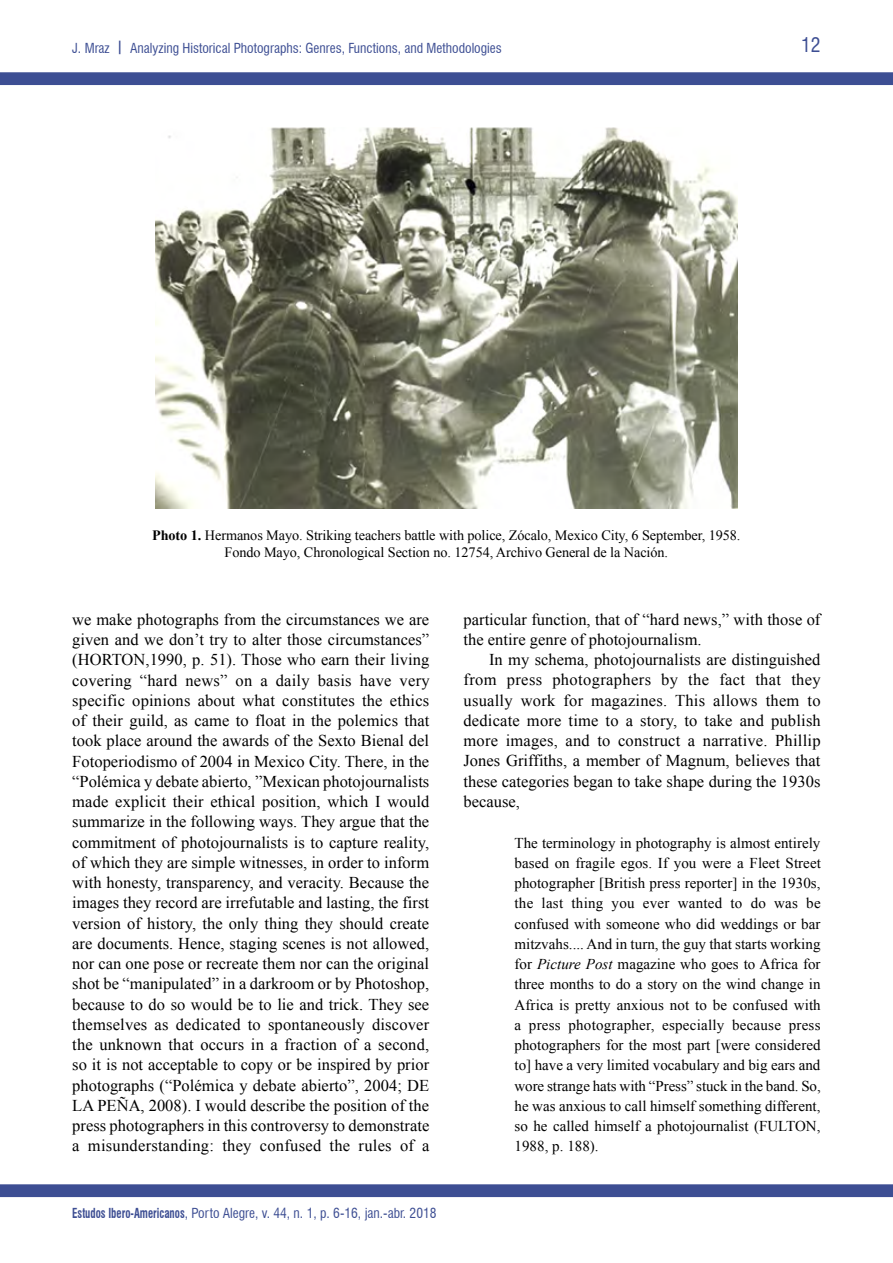
<style>
.page{position:relative;width:893px;height:1263px;background:#fff}
.page>*{position:absolute;margin:0;border:0;box-sizing:border-box;transform-origin:0 0}
.t1{font:condensed 19.5px "Swiss 721 BT";color:#3d4e93}
.t2{font:16.5px/20.2px "Times New Roman";color:#000;text-align:justify}
.t3{font:15px/20.2px "Times New Roman";color:#000;text-align:justify}
.t4{font:14.25px/16.5px "Times New Roman";letter-spacing:-.005em;color:#000;text-align:center}
.t5{font:condensed 13.5px "Swiss 721 BT";color:#3d4e93}
.s1{font-weight:700}
.s2{font-style:italic}
</style>
<div class="page">
<div style="left:0;top:72px;width:893px;height:13px;background:#3d4e93;border:2px solid #3d4e93"></div>
<div style="left:1px;top:1185px;width:891px;height:11px;background:#3d4e93"></div>
<div style="left:0;top:1184px;width:893px;height:13px;border:2px solid #3d4e93"></div>
<img style="left:156px;top:128px;width:581px;height:380px">
<p class="t5" style="left:72px;top:40px;width:431px">J. Mraz <span class="s1">|</span> Analyzing Historical Photographs: Genres, Functions, and Methodologies</p>
<p class="t1" style="left:801px;top:33px;width:21px">12</p>
<p class="t4" style="left:152px;top:527px;width:590px"><span class="s1">Photo 1.</span> Hermanos Mayo. Striking teachers battle with police, Zócalo, Mexico City, 6 September, 1958.<br>Fondo Mayo, Chronological Section no. 12754, Archivo General de la Nación.</p>
<p class="t2" style="left:72px;top:609px;width:359px">we make photographs from the circumstances we are given and we don’t try to alter those circumstances” (HORTON,1990, p. 51). Those who earn their living covering “hard news” on a daily basis have very specific opinions about what constitutes the ethics of their guild, as came to float in the polemics that took place around the awards of the Sexto Bienal del Fotoperiodismo of 2004 in Mexico City. There, in the “Polémica y debate abierto, ”Mexican photojournalists made explicit their ethical position, which I would summarize in the following ways. They argue that the commitment of photojournalists is to capture reality, of which they are simple witnesses, in order to inform with honesty, transparency, and veracity. Because the images they record are irrefutable and lasting, the first version of history, the only thing they should create are documents. Hence, staging scenes is not allowed, nor can one pose or recreate them nor can the original shot be “manipulated” in a darkroom or by Photoshop, because to do so would be to lie and trick. They see themselves as dedicated to spontaneously discover the unknown that occurs in a fraction of a second, so it is not acceptable to copy or be inspired by prior photographs (“Polémica y debate abierto”, 2004; DE LA PEÑA, 2008). I would describe the position of the press photographers in this controversy to demonstrate a misunderstanding: they confused the rules of a</p>
<p class="t2" style="left:463px;top:609px;width:358px">particular function, that of “hard news,” with those of the entire genre of photojournalism.</p>
<p class="t2" style="left:463px;top:649px;width:359px;text-indent:26px">In my schema, photojournalists are distinguished from press photographers by the fact that they usually work for magazines. This allows them to dedicate more time to a story, to take and publish more images, and to construct a narrative. Phillip Jones Griffiths, a member of Magnum, believes that these categories began to take shape during the 1930s because,</p>
<p class="t3" style="left:514px;top:832px;width:308px">The terminology in photography is almost entirely based on fragile egos. If you were a Fleet Street photographer [British press reporter] in the 1930s, the last thing you ever wanted to do was be confused with someone who did weddings or bar mitzvahs.... And in turn, the guy that starts working for <span class="s2">Picture Post</span> magazine who goes to Africa for three months to do a story on the wind change in Africa is pretty anxious not to be confused with a press photographer, especially because press photographers for the most part [were considered to] have a very limited vocabulary and big ears and wore strange hats with “Press” stuck in the band. So, he was anxious to call himself something different, so he called himself a photojournalist (FULTON, 1988, p. 188).</p>
<p class="t5" style="left:72px;top:1205px;width:366px"><span class="s1">Estudos Ibero-Americanos</span>, Porto Alegre, v. 44, n. 1, p. 6-16, jan.-abr. 2018</p>
</div>
